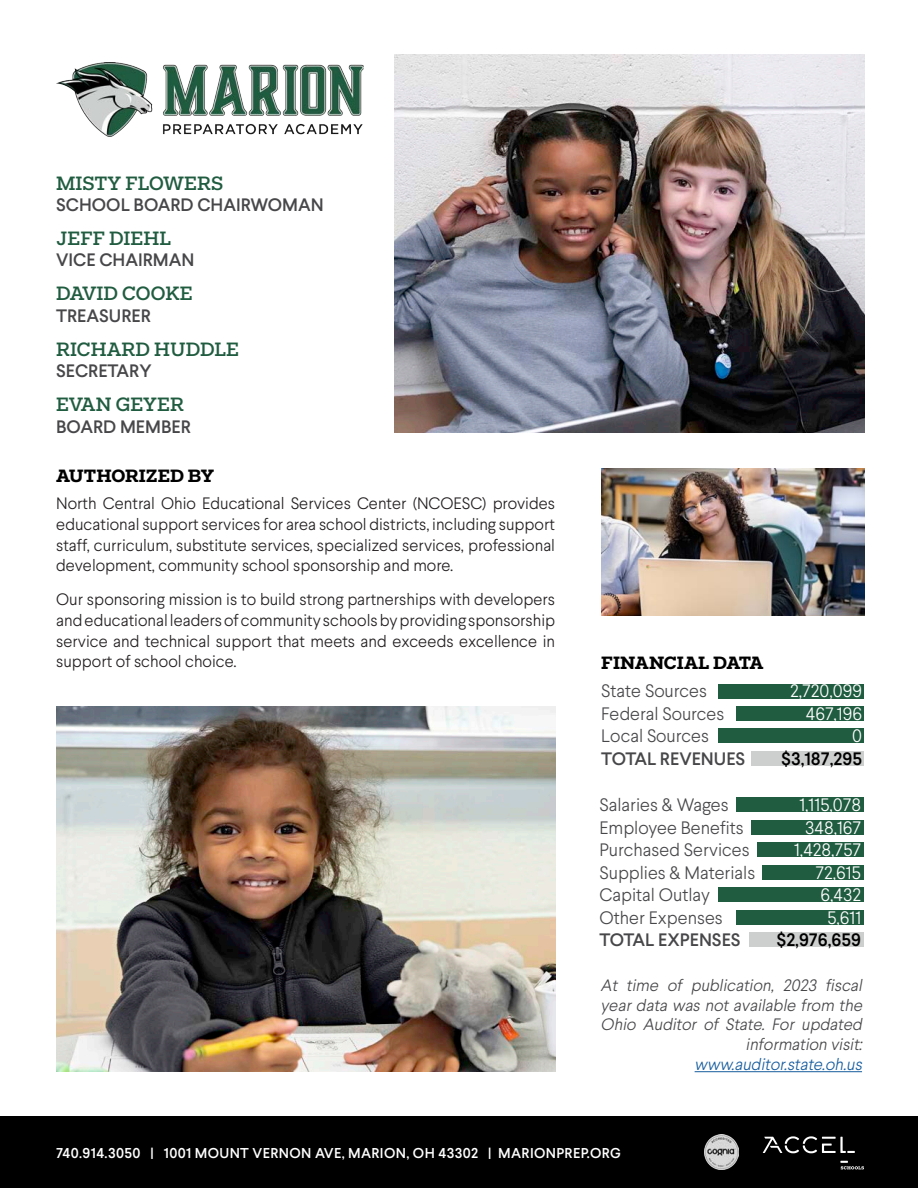
<style>
.page{position:relative;width:918px;height:1188px;background:#fff}
.page>*{position:absolute;margin:0;border:0;box-sizing:border-box;transform-origin:0 0}
.t1{font:500 19.5px "Fakt Slab";color:#205c40}
.t2{font:300 18px "Larsseit";color:#47474a}
.t3{font:500 18px "Larsseit";color:#47474a}
.t4{font:300 18px "Larsseit";color:#fff}
.t5{font:700 18px "Fakt Slab";color:#000}
.t6{font:500 18px "Larsseit";color:#000}
.t7{font:300 16.5px/20.7px "Larsseit";color:#231f20;text-align:justify}
.t8{font:italic 300 16.5px/19.8px "Larsseit";color:#47474a;text-align:right}
.t9{font:italic 300 16.5px "Larsseit";color:#175d9e}
.t10{font:500 14.25px "Larsseit";letter-spacing:.025em;color:#fff}
</style>
<div class="page">
<img style="left:601px;top:469px;width:264px;height:147px">
<div style="left:0;top:1117px;width:918px;height:71px;background:#000"></div>
<div style="left:762px;top:865px;width:102px;height:15px;background:#205c40"></div>
<div style="left:718px;top:887px;width:146px;height:15px;background:#205c40"></div>
<div style="left:736px;top:910px;width:128px;height:15px;background:#205c40"></div>
<div style="left:718px;top:684px;width:146px;height:14px;background:#205c40"></div>
<div style="left:736px;top:706px;width:128px;height:15px;background:#205c40"></div>
<div style="left:718px;top:729px;width:146px;height:14px;background:#205c40"></div>
<div style="left:752px;top:751px;width:112px;height:15px;background:#cdcfce"></div>
<hr style="left:695px;top:1071px;width:167px;height:1px;background:#175d9e">
<div style="left:736px;top:798px;width:128px;height:14px;background:#205c40"></div>
<div style="left:751px;top:820px;width:113px;height:15px;background:#205c40"></div>
<div style="left:758px;top:843px;width:106px;height:14px;background:#205c40"></div>
<div style="left:749px;top:932px;width:115px;height:15px;background:#cdcfce"></div>
<img style="left:56px;top:62px;width:308px;height:74px">
<svg style="left:763px;top:1136px;width:92px;height:17px"></svg>
<svg style="left:840px;top:1161px;width:24px;height:8px"></svg>
<img style="left:704px;top:1135px;width:35px;height:34px">
<img style="left:56px;top:706px;width:499px;height:365px">
<img style="left:394px;top:54px;width:471px;height:379px">
<p class="t1" style="left:56px;top:170px;width:169px">MISTY FLOWERS</p>
<p class="t3" style="left:56px;top:193px;width:269px">SCHOOL BOARD CHAIRWOMAN</p>
<p class="t1" style="left:56px;top:225px;width:116px">JEFF DIEHL</p>
<p class="t3" style="left:56px;top:249px;width:140px">VICE CHAIRMAN</p>
<p class="t1" style="left:56px;top:281px;width:138px">DAVID COOKE</p>
<p class="t3" style="left:56px;top:304px;width:96px">TREASURER</p>
<p class="t1" style="left:56px;top:336px;width:184px">RICHARD HUDDLE</p>
<p class="t3" style="left:56px;top:359px;width:97px">SECRETARY</p>
<p class="t1" style="left:56px;top:391px;width:129px">EVAN GEYER</p>
<p class="t3" style="left:56px;top:415px;width:136px">BOARD MEMBER</p>
<p class="t5" style="left:56px;top:464px;width:160px">AUTHORIZED BY</p>
<p class="t7" style="left:56px;top:493px;width:500px">North Central Ohio Educational Services Center (NCOESC) provides educational support services for area school districts, including support staff, curriculum, substitute services, specialized services, professional development, community school sponsorship and more.</p>
<p class="t7" style="left:56px;top:589px;width:500px">Our sponsoring mission is to build strong partnerships with developers and educational leaders of community schools by providing sponsorship service and technical support that meets and exceeds excellence in support of school choice.</p>
<p class="t5" style="left:601px;top:651px;width:164px">FINANCIAL DATA</p>
<p class="t2" style="left:601px;top:680px;width:107px">State Sources</p>
<p class="t4" style="left:790px;top:680px;width:73px">2,720,099</p>
<p class="t2" style="left:601px;top:702px;width:125px">Federal Sources</p>
<p class="t4" style="left:806px;top:702px;width:58px">467,196</p>
<p class="t2" style="left:601px;top:725px;width:109px">Local Sources</p>
<p class="t4" style="left:852px;top:725px;width:11px">0</p>
<p class="t3" style="left:601px;top:747px;width:146px">TOTAL REVENUES</p>
<p class="t6" style="left:781px;top:747px;width:82px">$3,187,295</p>
<p class="t2" style="left:600px;top:794px;width:131px">Salaries &amp; Wages</p>
<p class="t4" style="left:800px;top:794px;width:63px">1,115,078</p>
<p class="t2" style="left:600px;top:816px;width:146px">Employee Benefits</p>
<p class="t4" style="left:805px;top:816px;width:57px">348,167</p>
<p class="t2" style="left:600px;top:839px;width:152px">Purchased Services</p>
<p class="t4" style="left:794px;top:839px;width:68px">1,428,757</p>
<p class="t2" style="left:600px;top:861px;width:157px">Supplies &amp; Materials</p>
<p class="t4" style="left:816px;top:861px;width:47px">72,615</p>
<p class="t2" style="left:600px;top:884px;width:112px">Capital Outlay</p>
<p class="t4" style="left:821px;top:884px;width:42px">6,432</p>
<p class="t2" style="left:600px;top:906px;width:125px">Other Expenses</p>
<p class="t4" style="left:827px;top:906px;width:36px">5,611</p>
<p class="t3" style="left:600px;top:928px;width:143px">TOTAL EXPENSES</p>
<p class="t6" style="left:776px;top:928px;width:86px">$2,976,659</p>
<p class="t8" style="left:601px;top:975px;width:267px">At time of publication, 2023 fiscal year data was not available from the<br>Ohio Auditor of State. For updated information visit:</p>
<p class="t9" style="left:695px;top:1054px;width:173px">www.auditor.state.oh.us</p>
<p class="t10" style="left:56px;top:1144px;width:566px">740.914.3050 | 1001 MOUNT VERNON AVE, MARION, OH 43302 | MARIONPREP.ORG</p>
</div>
